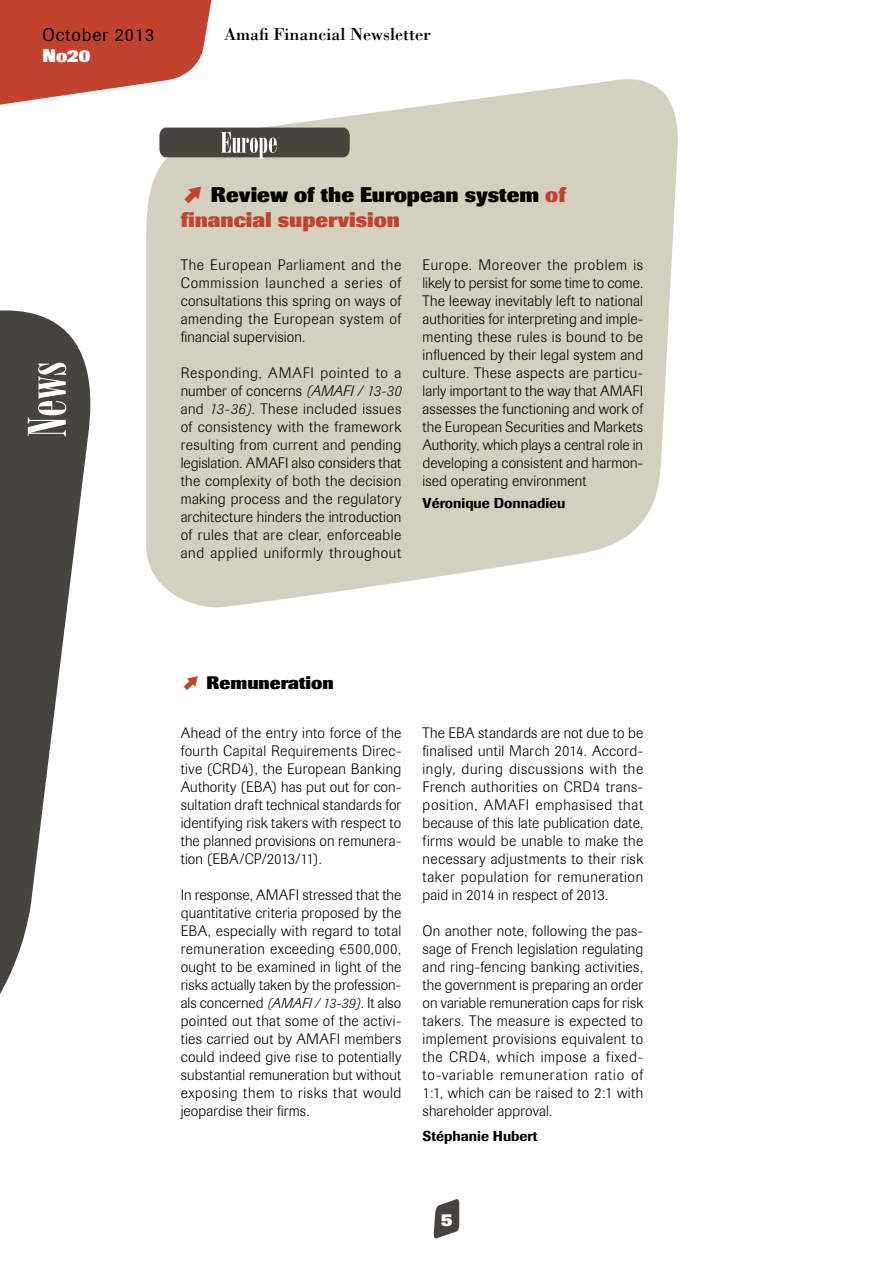
<style>
.page{position:relative;width:893px;height:1263px;background:#fff}
.page>*{position:absolute;margin:0;border:0;box-sizing:border-box;transform-origin:0 0}
.t1{font:52.5px "Bodoni Poster Compressed";color:#fff}
.t2{font:800 21px/25.2px "Imago";color:#000}
.t3{font:18px "Bodoni";color:#000}
.t4{font:800 18px "Imago";color:#000}
.t5{font:18px "Imago";letter-spacing:.05em;color:#000}
.t6{font:800 18px "Imago";color:#fff}
.t7{font:300 15px/18px "Imago";letter-spacing:.02em;color:#000;text-align:justify}
.t8{font:500 14.25px "Imago";color:#000}
.s1{font-family:"Zeal";font-weight:400;font-size:25.5px;color:#c0422f}
.s2{color:#c0422f}
.s3{font-style:italic}
.s4{font-family:"Zeal";font-weight:400;font-size:21px;color:#c0422f}
.s5{font-family:"Myriad Pro"}
.s6{font-style:italic;font-size:14.25px}
</style>
<div class="page">
<svg style="left:433px;top:1199px;width:26px;height:40px"></svg>
<svg style="left:0;top:0;width:212px;height:105px;background:#c65443"></svg>
<svg style="left:0;top:310px;width:91px;height:684px;fill:#47443f"></svg>
<svg style="left:146px;top:62px;width:532px;height:546px;fill:#d4d0c0"></svg>
<svg style="left:159px;top:128px;width:191px;height:31px;background:#5f5c57"></svg>
<p class="t5" style="left:43px;top:24px;width:113px">October 2013</p>
<p class="t3" style="left:224px;top:23px;width:209px">Amafi Financial Newsletter</p>
<p class="t6" style="left:43px;top:45px;width:50px">No20</p>
<h1 class="t1" style="left:17px;top:437px;width:77px;rotate:-90deg">News</h1>
<h2 class="t2" style="left:181px;top:182px;width:387px"><span class="s1">j</span> Review of the European system <span class="s2">of financial supervision</span></h2>
<p class="t7" style="left:181px;top:256px;width:222px">The European Parliament and the Commission launched a series of consultations this spring on ways of amending the European system of financial supervision.</p>
<p class="t7" style="left:181px;top:364px;width:222px">Responding, AMAFI pointed to a number of concerns <span class="s3">(AMAFI / 13-30 </span>and <span class="s3">13-36)</span>. These included issues of consistency with the framework resulting from current and pending legislation. AMAFI also considers that the complexity of both the decision making process and the regulatory architecture hinders the introduction of rules that are clear, enforceable and applied uniformly throughout</p>
<p class="t7" style="left:423px;top:256px;width:222px">Europe. Moreover the problem is likely to persist for some time to come.<br>The leeway inevitably left to national authorities for interpreting and imple&shy;menting these rules is bound to be influenced by their legal system and culture. These aspects are particu&shy;larly important to the way that AMAFI assesses the functioning and work of the European Securities and Markets Authority, which plays a central role in developing a consistent and harmon&shy;ised operating environment</p>
<p class="t8" style="left:423px;top:495px;width:145px">Véronique Donnadieu</p>
<p class="t4" style="left:181px;top:672px;width:154px"><span class="s4">j</span> Remuneration</p>
<p class="t7" style="left:181px;top:724px;width:222px">Ahead of the entry into force of the fourth Capital Requirements Direc&shy;tive (CRD4), the European Banking Authority (EBA) has put out for con&shy;sultation draft technical standards for identifying risk takers with respect to the planned provisions on remunera&shy;tion (EBA/CP/2013/11).</p>
<p class="t7" style="left:181px;top:886px;width:222px">In response, AMAFI stressed that the quantitative criteria proposed by the EBA, especially with regard to total remuneration exceeding <span class="s5">€</span>500,000, ought to be examined in light of the risks actually taken by the profession&shy;als concerned <span class="s6">(AMAFI / 13-39)</span>. It also pointed out that some of the activi&shy;ties carried out by AMAFI members could indeed give rise to potentially substantial remuneration but without exposing them to risks that would jeopardise their firms.</p>
<p class="t7" style="left:423px;top:724px;width:222px">The EBA standards are not due to be finalised until March 2014. Accord&shy;ingly, during discussions with the French authorities on CRD4 trans&shy;position, AMAFI emphasised that because of this late publication date, firms would be unable to make the necessary adjustments to their risk taker population for remuneration paid in 2014 in respect of 2013.</p>
<p class="t7" style="left:423px;top:922px;width:222px">On another note, following the pas&shy;sage of French legislation regulating and ring-fencing banking activities, the government is preparing an order on variable remuneration caps for risk takers. The measure is expected to implement provisions equivalent to the CRD4, which impose a fixed&shy;to-variable remuneration ratio of 1:1, which can be raised to 2:1 with shareholder approval.</p>
<p class="t8" style="left:423px;top:1128px;width:117px">Stéphanie Hubert</p>
<p class="t6" style="left:441px;top:1209px;width:13px">5</p>
</div>
